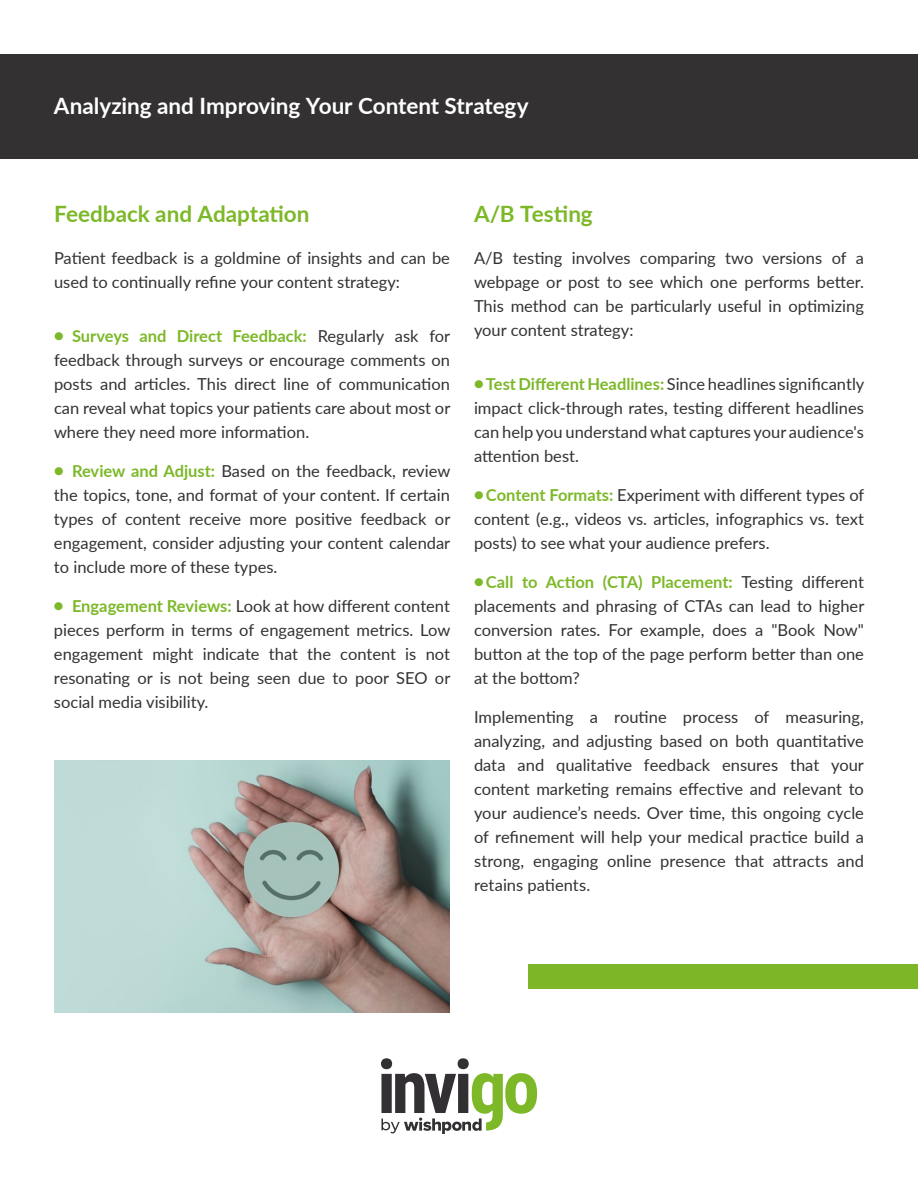
<style>
.page{position:relative;width:918px;height:1188px;background:#fff}
.page>*{position:absolute;margin:0;border:0;box-sizing:border-box;transform-origin:0 0}
.t1{font:700 22.5px "Lato";color:#fff}
.t2{font:700 22.5px "Lato";color:#7db829}
.t3{font:16.5px/24px "Lato";color:#333132;text-align:justify}
.s1{font-weight:900;color:#7db829}
.s2{font-weight:700;color:#7db829}
</style>
<div class="page">
<svg style="left:381px;top:1058px;width:156px;height:76px"></svg>
<div style="left:0;top:54px;width:918px;height:105px;background:#333132"></div>
<img style="left:54px;top:760px;width:396px;height:252px">
<div style="left:528px;top:964px;width:390px;height:25px;background:#7db728"></div>
<h1 class="t1" style="left:54px;top:89px;width:476px">Analyzing and Improving Your Content Strategy</h1>
<h1 class="t2" style="left:54px;top:197px;width:257px">Feedback and Adaptation</h1>
<p class="t3" style="left:54px;top:245px;width:398px">Patient feedback is a goldmine of insights and can be used to continually refine your content strategy:</p>
<p class="t3" style="left:54px;top:323px;width:398px"><span class="s1">Ҍ</span> <span class="s2">Surveys and Direct Feedback:</span> Regularly ask for feedback through surveys or encourage comments on posts and articles. This direct line of communication can reveal what topics your patients care about most or where they need more information.</p>
<p class="t3" style="left:54px;top:458px;width:398px"><span class="s1">Ҍ</span> <span class="s2">Review and Adjust:</span> Based on the feedback, review the topics, tone, and format of your content. If certain types of content receive more positive feedback or engagement, consider adjusting your content calendar to include more of these types.</p>
<p class="t3" style="left:54px;top:593px;width:398px"><span class="s1">Ҍ</span> <span class="s2">Engagement Reviews:</span> Look at how different content pieces perform in terms of engagement metrics. Low engagement might indicate that the content is not resonating or is not being seen due to poor SEO or social media visibility.</p>
<h1 class="t2" style="left:474px;top:197px;width:120px">A/B Testing</h1>
<p class="t3" style="left:474px;top:245px;width:391px">A/B testing involves comparing two versions of a webpage or post to see which one performs better.<br>This method can be particularly useful in optimizing your content strategy:</p>
<p class="t3" style="left:474px;top:371px;width:392px"><span class="s1">Ҍ</span><span class="s2">Test Different Headlines:</span> Since headlines significantly impact click-through rates, testing different headlines can help you understand what captures your audience's attention best.</p>
<p class="t3" style="left:474px;top:482px;width:392px"><span class="s1">Ҍ</span><span class="s2">Content Formats:</span> Experiment with different types of content (e.g., videos vs. articles, infographics vs. text posts) to see what your audience prefers.</p>
<p class="t3" style="left:474px;top:569px;width:392px"><span class="s1">Ҍ</span><span class="s2">Call to Action (CTA) Placement:</span> Testing different placements and phrasing of CTAs can lead to higher conversion rates. For example, does a "Book Now" button at the top of the page perform better than one at the bottom?</p>
<p class="t3" style="left:474px;top:704px;width:392px">Implementing a routine process of measuring, analyzing, and adjusting based on both quantitative data and qualitative feedback ensures that your content marketing remains effective and relevant to your audience’s needs. Over time, this ongoing cycle of refinement will help your medical practice build a strong, engaging online presence that attracts and retains patients.</p>
</div>
